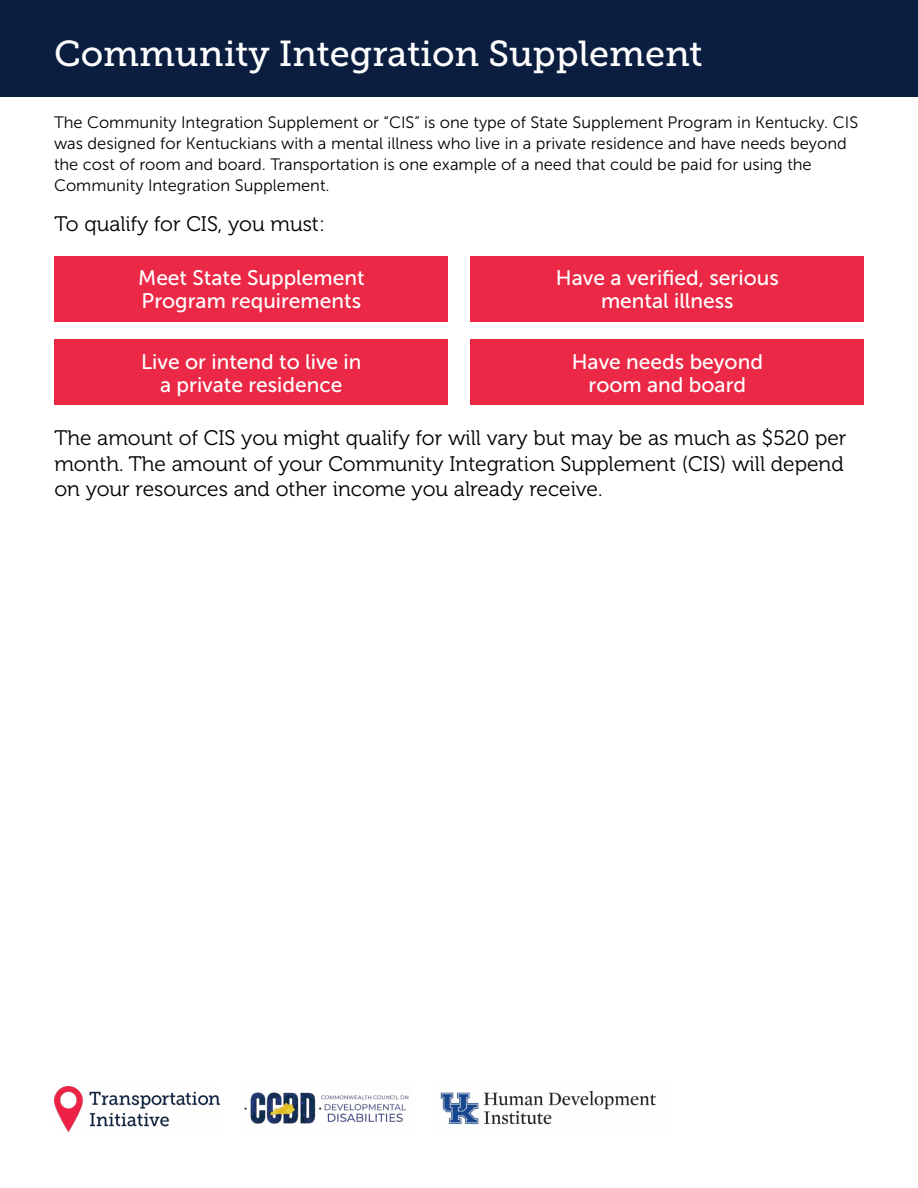
<style>
.page{position:relative;width:918px;height:1188px;background:#fff}
.page>*{position:absolute;margin:0;border:0;box-sizing:border-box;transform-origin:0 0}
.t1{font:36px "Museo Slab 500";color:#fff}
.Subtitle{font:21px/25.5px "Museo 300";color:#000101}
.WHITe_Sub{font:21px/22.5px "Museo Sans 500";color:#fff;text-align:center}
.t2{font:16.5px/21px "Museo Sans 300";color:#000101}
</style>
<div class="page">
<div style="left:0;top:0;width:918px;height:96px;background:#0b1e40"></div>
<div style="left:54px;top:340px;width:394px;height:65px;background:#eb2846"></div>
<div style="left:54px;top:256px;width:394px;height:65px;background:#eb2846"></div>
<div style="left:470px;top:340px;width:394px;height:65px;background:#eb2846"></div>
<div style="left:470px;top:256px;width:394px;height:65px;background:#eb2846"></div>
<img style="left:54px;top:1086px;width:166px;height:45px">
<img style="left:244px;top:1092px;width:165px;height:32px">
<img style="left:440px;top:1090px;width:216px;height:35px">
<p class="t1" style="left:54px;top:34px;width:650px">Community Integration Supplement</p>
<p class="t2" style="left:54px;top:112px;width:806px">The Community Integration Supplement or “CIS” is one type of State Supplement Program in Kentucky. CIS was designed for Kentuckians with a mental illness who live in a private residence and have needs beyond the cost of room and board. Transportation is one example of a need that could be paid for using the Community Integration Supplement.</p>
<p class="Subtitle" style="left:54px;top:212px;width:272px">To qualify for CIS, you must:</p>
<p class="WHITe_Sub" style="left:138px;top:267px;width:228px;text-align:left">Meet State Supplement<br>Program requirements</p>
<p class="WHITe_Sub" style="left:556px;top:267px;width:224px">Have a verified, serious mental illness</p>
<p class="WHITe_Sub" style="left:141px;top:351px;width:222px">Live or intend to live in a private residence</p>
<p class="WHITe_Sub" style="left:572px;top:351px;width:193px">Have needs beyond room and board</p>
<p class="Subtitle" style="left:54px;top:426px;width:794px">The amount of CIS you might qualify for will vary but may be as much as $520 per month. The amount of your Community Integration Supplement (CIS) will depend on your resources and other income you already receive.</p>
</div>
